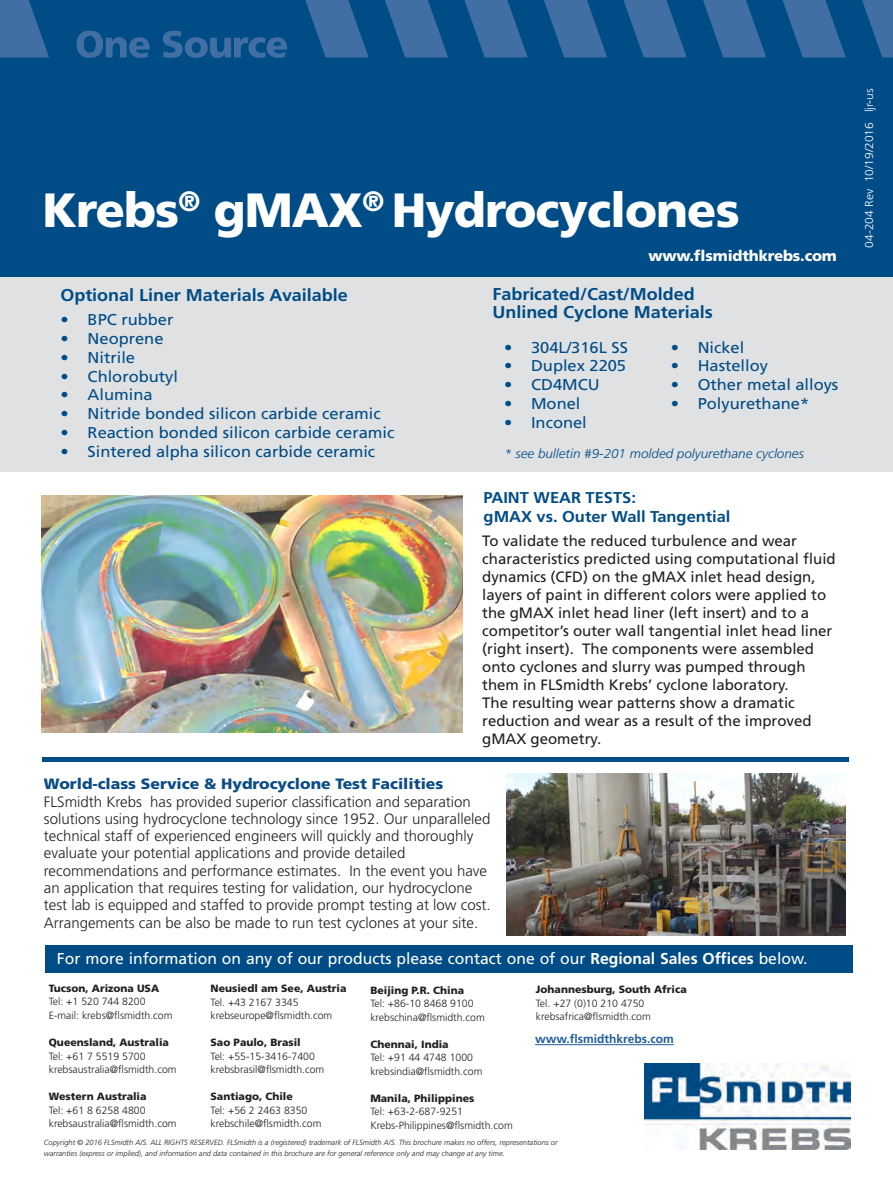
<style>
.page{position:relative;width:893px;height:1191px;background:#fff}
.page>*{position:absolute;margin:0;border:0;box-sizing:border-box;transform-origin:0 0}
.t1{font:900 48px "Frutiger";letter-spacing:-.02em;color:#fff}
.t2{font:700 17.1px/18.8px "Frutiger";color:#004c86;scale:1.05 1}
.t3{font:15.75px "Frutiger";color:#fff}
.t4{font:15.6px "Frutiger";color:#004c86;scale:1.05 1}
.t5{font:700 15.6px/18.8px "Frutiger";color:#004c86;scale:1.05 1}
.t6{font:300 15px/17.2px "Frutiger";color:#231f20}
.t7{font:15px/18px "Frutiger";color:#231f20}
.t8{font:900 15px "Frutiger";color:#0c4c85;scale:1.05 1}
.t9{font:900 15px "Frutiger";letter-spacing:-.01em;color:#fff}
.t10{font:italic 300 12.9px "Frutiger";color:#004c86;scale:1.05 1}
.t11{font:700 12px "Frutiger";color:#215e9f}
.t12{font:300 11.4px "Frutiger";color:#fff;scale:1.05 1}
.t13{font:300 10.5px/13.5px "Frutiger";color:#231f20}
.t14{font:900 10.5px "Frutiger";color:#231f20}
.t15{font:italic 300 7.5px/10.5px "Frutiger";color:#231f20}
.s1{font-weight:700}
</style>
<div class="page">
<div style="left:0;top:276px;width:893px;height:195px;background:#e0e1e2"></div>
<div style="left:0;top:0;width:893px;height:276px;background:#004c86"></div>
<svg style="left:77px;top:31px;width:73px;height:26px"></svg>
<svg style="left:163px;top:31px;width:124px;height:26px"></svg>
<svg style="left:544px;top:0;width:63px;height:57px"></svg>
<svg style="left:385px;top:0;width:63px;height:57px"></svg>
<svg style="left:703px;top:0;width:63px;height:57px"></svg>
<svg style="left:305px;top:0;width:64px;height:57px"></svg>
<svg style="left:0;top:0;width:49px;height:57px"></svg>
<svg style="left:623px;top:0;width:64px;height:57px"></svg>
<svg style="left:464px;top:0;width:64px;height:57px"></svg>
<svg style="left:782px;top:0;width:64px;height:57px"></svg>
<svg style="left:862px;top:0;width:31px;height:57px"></svg>
<img style="left:644px;top:1063px;width:206px;height:86px">
<div style="left:43px;top:756px;width:806px;height:5px;background:#004c86"></div>
<img style="left:41px;top:495px;width:422px;height:237px">
<hr style="left:535px;top:1044px;width:139px;height:1px;background:#215e9f">
<img style="left:506px;top:773px;width:340px;height:162px">
<div style="left:45px;top:945px;width:807px;height:27px;background:#004c86"></div>
<h1 class="t1" style="left:43px;top:181px;width:699px">Krebs<sup>®</sup> gMAX<sup>®</sup> Hydrocyclones</h1>
<p class="t9" style="left:648px;top:247px;width:190px">www.flsmidthkrebs.com</p>
<p class="t2" style="left:492px;top:284px;width:211px">Fabricated/Cast/Molded<br>Unlined Cyclone Materials</p>
<p class="t4" style="left:504px;top:338px;width:119px">• 304L/316L SS</p>
<p class="t4" style="left:504px;top:357px;width:118px">• Duplex 2205</p>
<p class="t4" style="left:504px;top:375px;width:93px">• CD4MCU</p>
<p class="t4" style="left:504px;top:394px;width:74px">• Monel</p>
<p class="t4" style="left:504px;top:413px;width:80px">• Inconel</p>
<p class="t2" style="left:60px;top:286px;width:275px">Optional Liner Materials Available</p>
<p class="t4" style="left:61px;top:311px;width:109px">• BPC rubber</p>
<p class="t4" style="left:61px;top:329px;width:99px">• Neoprene</p>
<p class="t4" style="left:61px;top:348px;width:72px">• Nitrile</p>
<p class="t4" style="left:61px;top:367px;width:113px">• Chlorobutyl</p>
<p class="t4" style="left:61px;top:386px;width:89px">• Alumina</p>
<p class="t4" style="left:61px;top:404px;width:306px">• Nitride bonded silicon carbide ceramic</p>
<p class="t4" style="left:61px;top:423px;width:319px">• Reaction bonded silicon carbide ceramic</p>
<p class="t4" style="left:61px;top:442px;width:301px">• Sintered alpha silicon carbide ceramic</p>
<p class="t10" style="left:504px;top:446px;width:287px">* see bulletin #9-201 molded polyurethane cyclones</p>
<p class="t5" style="left:484px;top:488px;width:237px">PAINT WEAR TESTS:<br>gMAX vs. Outer Wall Tangential</p>
<p class="t4" style="left:671px;top:338px;width:72px">• Nickel</p>
<p class="t4" style="left:671px;top:357px;width:94px">• Hastelloy</p>
<p class="t4" style="left:671px;top:375px;width:161px">• Other metal alloys</p>
<p class="t4" style="left:671px;top:394px;width:133px"><span class="s1">•</span> Polyurethane*</p>
<p class="t7" style="left:482px;top:532px;width:355px">To validate the reduced turbulence and wear characteristics predicted using computational fluid dynamics (CFD) on the gMAX inlet head design, layers of paint in different colors were applied to the gMAX inlet head liner (left insert) and to a competitor’s outer wall tangential inlet head liner (right insert). The components were assembled onto cyclones and slurry was pumped through them in FLSmidth Krebs’ cyclone laboratory.<br>The resulting wear patterns show a dramatic reduction and wear as a result of the improved gMAX geometry.</p>
<p class="t8" style="left:44px;top:775px;width:382px">World-class Service &amp; Hydrocyclone Test Facilities</p>
<p class="t6" style="left:44px;top:793px;width:448px">FLSmidth Krebs has provided superior classification and separation solutions using hydrocyclone technology since 1952. Our unparalleled technical staff of experienced engineers will quickly and thoroughly evaluate your potential applications and provide detailed recommendations and performance estimates. In the event you have an application that requires testing for validation, our hydrocyclone test lab is equipped and staffed to provide prompt testing at low cost.<br>Arrangements can be also be made to run test cyclones at your site.</p>
<p class="t3" style="left:57px;top:949px;width:752px">For more information on any of our products please contact one of our <span class="s1">Regional Sales Offices</span> below.</p>
<p class="t14" style="left:49px;top:982px;width:112px">Tucson, Arizona USA</p>
<p class="t13" style="left:49px;top:995px;width:125px">Tel: +1 520 744 8200<br>E-mail: krebs@flsmidth.com</p>
<p class="t14" style="left:49px;top:1036px;width:122px">Queensland, Australia</p>
<p class="t13" style="left:49px;top:1049px;width:129px">Tel: +61 7 5519 5700 krebsaustralia@flsmidth.com</p>
<p class="t14" style="left:49px;top:1090px;width:99px">Western Australia</p>
<p class="t13" style="left:49px;top:1103px;width:129px">Tel: +61 8 6258 4800 krebsaustralia@flsmidth.com</p>
<p class="t14" style="left:211px;top:982px;width:137px">Neusiedl am See, Austria</p>
<p class="t13" style="left:211px;top:995px;width:123px">Tel. +43 2167 3345 krebseurope@flsmidth.com</p>
<p class="t14" style="left:211px;top:1036px;width:92px">Sao Paulo, Brasil</p>
<p class="t13" style="left:211px;top:1049px;width:115px">Tel: +55-15-3416-7400 krebsbrasil@flsmidth.com</p>
<p class="t14" style="left:211px;top:1090px;width:84px">Santiago, Chile</p>
<p class="t13" style="left:211px;top:1103px;width:112px">Tel: +56 2 2463 8350 krebschile@flsmidth.com</p>
<p class="t14" style="left:370px;top:983px;width:95px">Beijing P.R. China</p>
<p class="t13" style="left:370px;top:997px;width:116px">Tel: +86-10 8468 9100 krebschina@flsmidth.com</p>
<p class="t14" style="left:370px;top:1037px;width:80px">Chennai, India</p>
<p class="t13" style="left:370px;top:1051px;width:114px">Tel: +91 44 4748 1000 krebsindia@flsmidth.com</p>
<p class="t14" style="left:370px;top:1091px;width:105px">Manila, Philippines</p>
<p class="t13" style="left:370px;top:1105px;width:144px">Tel: +63-2-687-9251<br>Krebs-Philippines@flsmidth.com</p>
<p class="t14" style="left:536px;top:983px;width:152px">Johannesburg, South Africa</p>
<p class="t13" style="left:536px;top:996px;width:116px">Tel. +27 (0)10 210 4750 krebsafrica@flsmidth.com</p>
<p class="t11" style="left:535px;top:1032px;width:140px">www.flsmidthkrebs.com</p>
<p class="t15" style="left:44px;top:1137px;width:515px">Copyright © 2016 FLSmidth A/S. ALL RIGHTS RESERVED. FLSmidth is a (registered) trademark of FLSmidth A/S. This brochure makes no offers, representations or warranties (express or implied), and information and data contained in this brochure are for general reference only and may change at any time.</p>
<p class="t12" style="left:863px;top:248px;width:153px;rotate:-90deg">04-204 Rev 10/19/2016 ljr-us</p>
</div>
